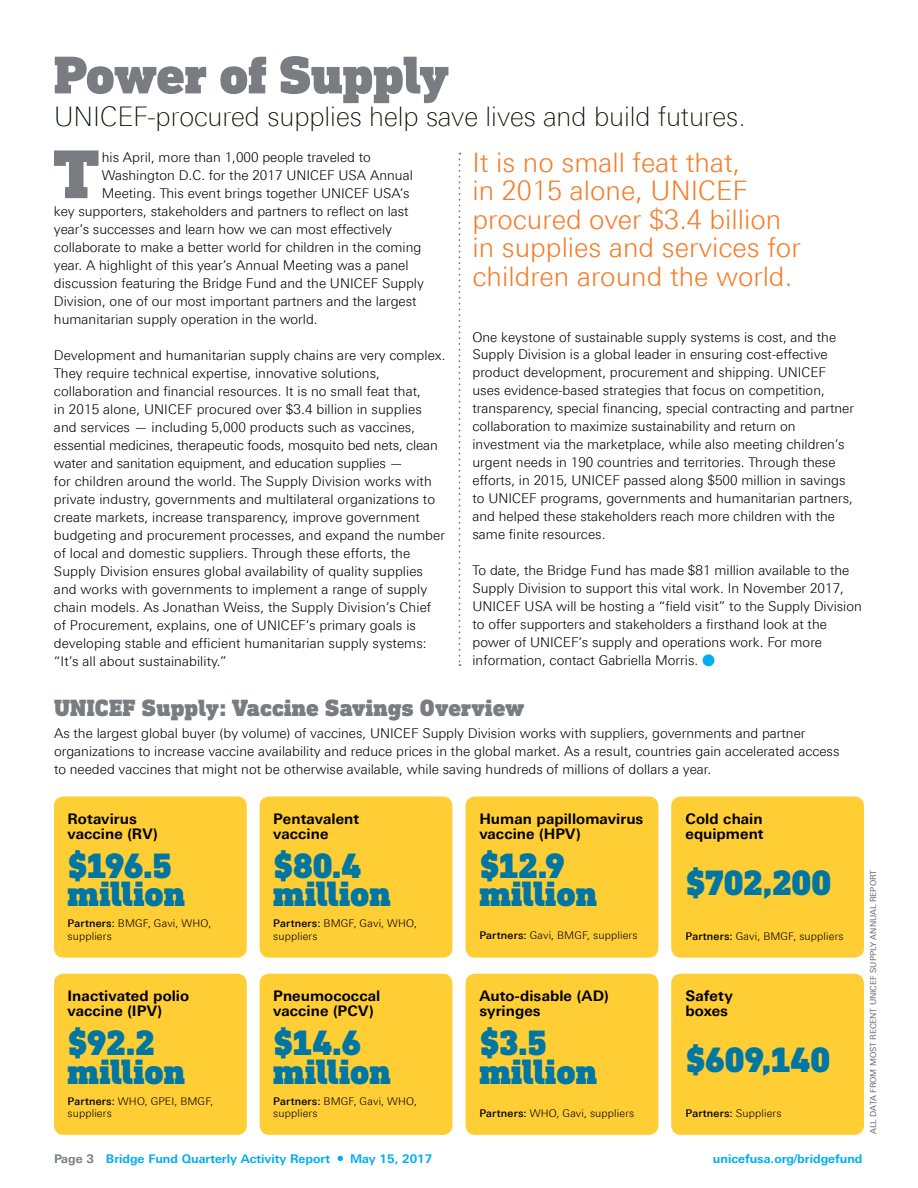
<style>
.page{position:relative;width:918px;height:1188px;background:#fff}
.page>*{position:absolute;margin:0;border:0;box-sizing:border-box;transform-origin:0 0}
.t1{font:900 70.2px "DIN Next Slab Pro";color:#797d82}
.t2{font:900 54px "DIN Next Slab Pro";letter-spacing:-.005em;color:#797d82}
.t3{font:900 35.85px/29px "DIN Next Slab Pro";letter-spacing:-.01em;color:#0076a3}
.t4{font:300 27px/28.5px "Linotype Univers 330";color:#f57e29}
.t5{font:100 27px "Linotype Univers 230";color:#010c03}
.t6{font:900 24px "DIN Next Slab Pro";letter-spacing:.01em;color:#797d82}
.t7{font:700 14.55px/15px "Linotype Univers 630";letter-spacing:.005em;color:#000}
.t8{font:300 13.5px/18px "Linotype Univers 330";color:#000}
.t9{font:700 12px "Linotype Univers 630";color:#00aeef}
.t10{font:300 10.65px/12.6px "Linotype Univers 330";letter-spacing:.015em;color:#000}
.t11{font:500 10.65px "Linotype Univers 530";letter-spacing:.02em;color:#000}
.t12{font:8.25px "Linotype Univers 430";color:#5f636a}
.s1{color:#00aeef}
.s2{font-family:"Linotype Univers 530";font-weight:500}
.s3{font-family:"Linotype Univers 330";font-weight:300}
.s4{color:#797d82}
</style>
<div class="page">
<svg style="left:459px;top:153px;width:1px;height:513px"></svg>
<div style="left:54px;top:797px;width:193px;height:161px;background:#ffce35;border-radius:10px"></div>
<div style="left:466px;top:797px;width:192px;height:161px;background:#ffce35;border-radius:10px"></div>
<div style="left:260px;top:797px;width:192px;height:161px;background:#ffce35;border-radius:10px"></div>
<div style="left:671px;top:797px;width:193px;height:161px;background:#ffce35;border-radius:10px"></div>
<div style="left:54px;top:974px;width:193px;height:161px;background:#ffce35;border-radius:10px"></div>
<div style="left:466px;top:974px;width:192px;height:161px;background:#ffce35;border-radius:10px"></div>
<div style="left:260px;top:974px;width:192px;height:161px;background:#ffce35;border-radius:10px"></div>
<div style="left:671px;top:974px;width:193px;height:161px;background:#ffce35;border-radius:10px"></div>
<h2 class="t2" style="left:54px;top:43px;width:397px">Power of Supply</h2>
<h3 class="t5" style="left:54px;top:102px;width:693px">UNICEF-procured supplies help save lives and build futures.</h3>
<h3 class="t4" style="left:472px;top:148px;width:330px">It is no small feat that,<br>in 2015 alone, UNICEF procured over $3.4 billion in supplies and services for children around the world.</h3>
<h1 class="t1" style="left:53px;top:132px;width:48px">T</h1>
<p class="t8" style="left:102px;top:148px;width:271px">his April, more than 1,000 people traveled to</p>
<p class="t8" style="left:102px;top:166px;width:313px">Washington D.C. for the 2017 UNICEF USA Annual</p>
<p class="t8" style="left:102px;top:184px;width:309px">Meeting. This event brings together UNICEF USA’s</p>
<p class="t8" style="left:54px;top:202px;width:356px">key supporters, stakeholders and partners to reflect on last</p>
<p class="t8" style="left:54px;top:220px;width:339px">year’s successes and learn how we can most effectively</p>
<p class="t8" style="left:54px;top:238px;width:369px">collaborate to make a better world for children in the coming</p>
<p class="t8" style="left:54px;top:256px;width:356px">year. A highlight of this year’s Annual Meeting was a panel</p>
<p class="t8" style="left:54px;top:274px;width:371px">discussion featuring the Bridge Fund and the UNICEF Supply</p>
<p class="t8" style="left:54px;top:292px;width:364px">Division, one of our most important partners and the largest</p>
<p class="t8" style="left:54px;top:310px;width:265px">humanitarian supply operation in the world.</p>
<p class="t8" style="left:54px;top:346px;width:393px">Development and humanitarian supply chains are very complex.<br>They require technical expertise, innovative solutions, collaboration and financial resources. It is no small feat that,<br>in 2015 alone, UNICEF procured over $3.4 billion in supplies and services — including 5,000 products such as vaccines, essential medicines, therapeutic foods, mosquito bed nets, clean water and sanitation equipment, and education supplies —<br>for children around the world. The Supply Division works with private industry, governments and multilateral organizations to create markets, increase transparency, improve government budgeting and procurement processes, and expand the number of local and domestic suppliers. Through these efforts, the Supply Division ensures global availability of quality supplies and works with governments to implement a range of supply chain models. As Jonathan Weiss, the Supply Division’s Chief of Procurement, explains, one of UNICEF’s primary goals is developing stable and efficient humanitarian supply systems: “It’s all about sustainability.”</p>
<p class="t8" style="left:472px;top:328px;width:383px">One keystone of sustainable supply systems is cost, and the Supply Division is a global leader in ensuring cost-effective product development, procurement and shipping. UNICEF uses evidence-based strategies that focus on competition, transparency, special financing, special contracting and partner collaboration to maximize sustainability and return on investment via the marketplace, while also meeting children’s urgent needs in 190 countries and territories. Through these efforts, in 2015, UNICEF passed along $500 million in savings to UNICEF programs, governments and humanitarian partners, and helped these stakeholders reach more children with the same finite resources.</p>
<p class="t8" style="left:472px;top:562px;width:391px">To date, the Bridge Fund has made $81 million available to the Supply Division to support this vital work. In November 2017, UNICEF USA will be hosting a “field visit” to the Supply Division to offer supporters and stakeholders a firsthand look at the power of UNICEF’s supply and operations work. For more information, contact Gabriella Morris. <span class="s1">●</span></p>
<h3 class="t6" style="left:54px;top:693px;width:472px">UNICEF Supply: Vaccine Savings Overview</h3>
<p class="t8" style="left:54px;top:724px;width:787px">As the largest global buyer (by volume) of vaccines, UNICEF Supply Division works with suppliers, governments and partner organizations to increase vaccine availability and reduce prices in the global market. As a result, countries gain accelerated access to needed vaccines that might not be otherwise available, while saving hundreds of millions of dollars a year.</p>
<p class="t7" style="left:68px;top:811px;width:92px">Rotavirus vaccine (RV)</p>
<h3 class="t3" style="left:68px;top:851px;width:119px">$196.5 million</h3>
<p class="t10" style="left:68px;top:917px;width:145px"><span class="s2">Partners:</span> BMGF, Gavi, WHO, suppliers</p>
<p class="t7" style="left:68px;top:988px;width:123px">Inactivated polio vaccine (IPV)</p>
<h3 class="t3" style="left:68px;top:1028px;width:119px">$92.2 million</h3>
<p class="t10" style="left:68px;top:1094px;width:147px"><span class="s2">Partners:</span> WHO, GPEI, BMGF, suppliers</p>
<p class="t7" style="left:273px;top:811px;width:87px">Pentavalent vaccine</p>
<h3 class="t3" style="left:273px;top:851px;width:119px">$80.4 million</h3>
<p class="t10" style="left:273px;top:917px;width:145px"><span class="s2">Partners:</span> BMGF, Gavi, WHO, suppliers</p>
<p class="t7" style="left:273px;top:988px;width:109px">Pneumococcal vaccine (PCV)</p>
<h3 class="t3" style="left:273px;top:1028px;width:119px">$14.6 million</h3>
<p class="t10" style="left:273px;top:1094px;width:145px"><span class="s2">Partners:</span> BMGF, Gavi, WHO, suppliers</p>
<p class="t7" style="left:479px;top:811px;width:166px">Human papillomavirus vaccine (HPV)</p>
<h3 class="t3" style="left:479px;top:851px;width:119px">$12.9 million</h3>
<p class="t10" style="left:479px;top:929px;width:160px"><span class="s2">Partners:</span> Gavi, BMGF, suppliers</p>
<p class="t7" style="left:479px;top:988px;width:131px">Auto-disable (AD) syringes</p>
<h3 class="t3" style="left:479px;top:1028px;width:119px">$3.5 million</h3>
<p class="t10" style="left:479px;top:1106px;width:157px"><span class="s2">Partners:</span> WHO, Gavi, suppliers</p>
<p class="t7" style="left:685px;top:811px;width:80px">Cold chain equipment</p>
<h3 class="t3" style="left:685px;top:868px;width:148px">$702,200</h3>
<p class="t10" style="left:685px;top:930px;width:160px"><span class="s2">Partners:</span> Gavi, BMGF, suppliers</p>
<p class="t7" style="left:685px;top:988px;width:49px">Safety boxes</p>
<h3 class="t3" style="left:685px;top:1046px;width:147px">$609,140</h3>
<p class="t11" style="left:685px;top:1107px;width:98px">Partners: <span class="s3">Suppliers</span></p>
<p class="t9" style="left:54px;top:1151px;width:380px"><span class="s4">Page 3</span> Bridge Fund Quarterly Activity Report ● May 15, 2017</p>
<p class="t9" style="left:713px;top:1151px;width:151px">unicefusa.org/bridgefund</p>
<p class="t12" style="left:869px;top:1134px;width:266px;rotate:-90deg">ALL DATA FROM MOST RECENT UNICEF SUPPLY ANNUAL REPORT</p>
</div>
